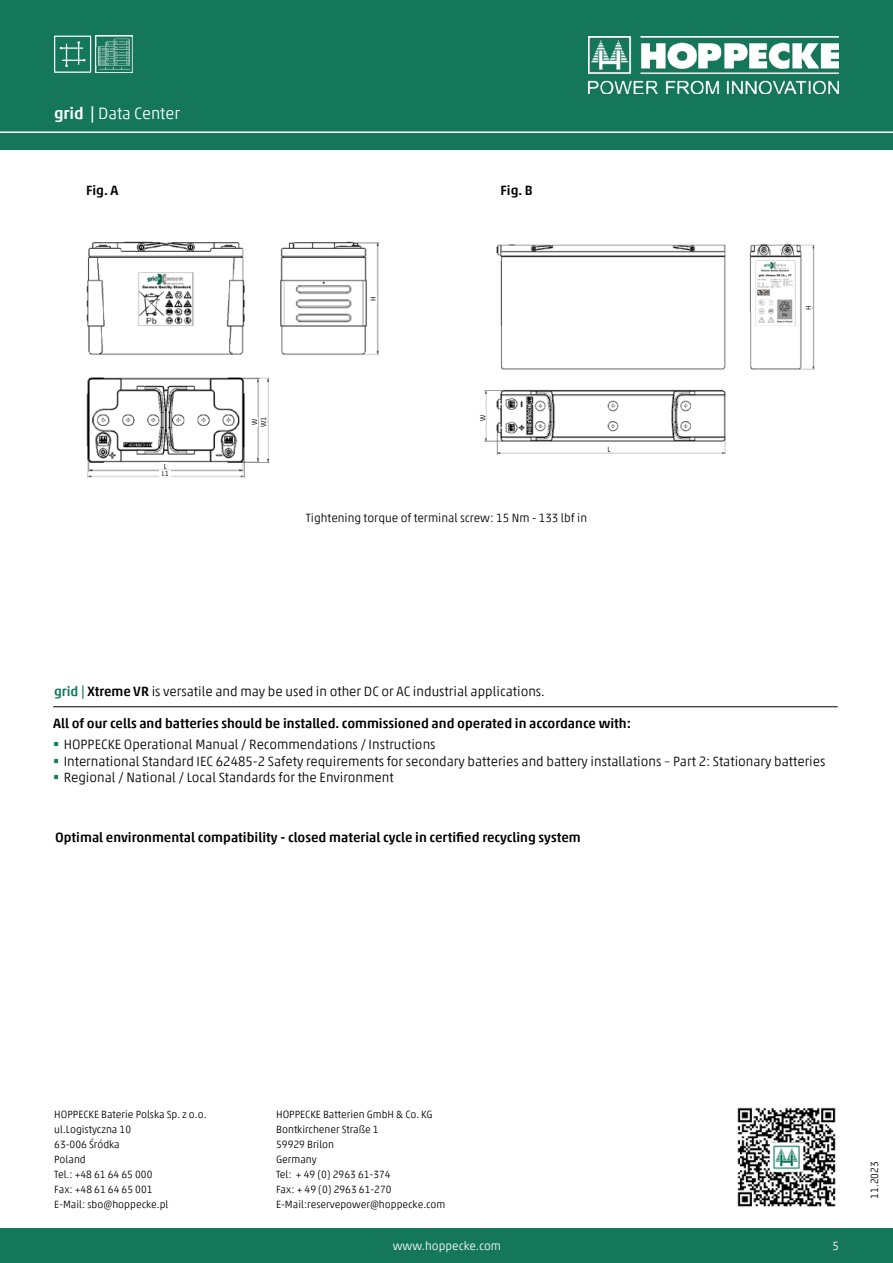
<style>
.page{position:relative;width:893px;height:1263px;background:#fff}
.page>*{position:absolute;margin:0;border:0;box-sizing:border-box;transform-origin:0 0}
.t1{font:300 16.5px "Akko Pro";color:#fff}
.t2{font:300 13.5px/16.5px "Akko Pro";color:#000}
.t3{font:500 13.5px "Akko Pro";color:#000}
.t4{font:300 12px "Akko Pro";color:#000}
.t5{font:300 12px "Akko Pro";color:#fff}
.t6{font:300 10.5px/15px "Akko Pro";color:#000}
.t7{font:300 7.5px/9.3px "Akko Pro";color:#000}
.s1{font-weight:500}
.s2{font-weight:500;color:#14775a}
</style>
<div class="page">
<div style="left:0;top:1229px;width:893px;height:34px;background:#14775a"></div>
<div style="left:0;top:0;width:893px;height:149px;background:#14775a"></div>
<hr style="left:0;top:131px;width:893px;height:2px;background:#fff">
<img style="left:589px;top:36px;width:250px;height:57px">
<div style="left:54px;top:36px;width:37px;height:37px;border:1px solid #fff"></div>
<svg style="left:60px;top:41px;width:25px;height:26px"></svg>
<img style="left:95px;top:36px;width:37px;height:37px">
<img style="left:86px;top:241px;width:294px;height:237px">
<img style="left:484px;top:242px;width:331px;height:213px">
<img style="left:737px;top:1107px;width:99px;height:100px">
<div style="left:251px;top:417px;width:7px;height:10px;background:#fff"></div>
<div style="left:261px;top:413px;width:6px;height:17px;background:#fff"></div>
<div style="left:162px;top:463px;width:7px;height:6px;background:#fff"></div>
<div style="left:160px;top:470px;width:11px;height:6px;background:#fff"></div>
<div style="left:370px;top:295px;width:7px;height:6px;background:#fff"></div>
<div style="left:480px;top:411px;width:5px;height:10px;background:#fff"></div>
<div style="left:608px;top:446px;width:11px;height:6px;background:#fff"></div>
<svg style="left:806px;top:306px;width:6px;height:4px"></svg>
<img style="left:755px;top:260px;width:39px;height:65px">
<hr style="left:53px;top:706px;width:785px;height:1px;background:#000">
<p class="t1" style="left:54px;top:103px;width:127px"><span class="s1">grid |</span> Data Center</p>
<p class="t3" style="left:86px;top:182px;width:34px">Fig. A</p>
<p class="t3" style="left:501px;top:182px;width:34px">Fig. B</p>
<p class="t7" style="left:162px;top:462px;width:9px;line-height:7.1px">L<br>L1</p>
<p class="t7" style="left:368px;top:301px;width:6px;rotate:-90deg">H</p>
<p class="t7" style="left:250px;top:427px;width:12px;rotate:-90deg">W<br>W1</p>
<p class="t7" style="left:478px;top:421px;width:8px;rotate:-90deg">W</p>
<p class="t7" style="left:608px;top:445px;width:4px">L</p>
<p class="t4" style="left:306px;top:510px;width:283px">Tightening torque of terminal screw: 15 Nm - 133 lbf in</p>
<p class="t2" style="left:54px;top:682px;width:492px"><span class="s2">grid |</span> <span class="s1">Xtreme VR</span> is versatile and may be used in other DC or AC industrial applications.</p>
<p class="t7" style="left:804px;top:310px;width:6px;rotate:-90deg">H</p>
<p class="t3" style="left:53px;top:715px;width:579px">All of our cells and batteries should be installed. commissioned and operated in accordance with:</p>
<p class="t2" style="left:64px;top:736px;width:763px">HOPPECKE Operational Manual / Recommendations / Instructions<br>International Standard IEC 62485-2 Safety requirements for secondary batteries and battery installations – Part 2: Stationary batteries<br>Regional / National / Local Standards for the Environment</p>
<p class="t3" style="left:55px;top:829px;width:527px">Optimal environmental compatibility - closed material cycle in certified recycling system</p>
<p class="t6" style="left:54px;top:1106px;width:154px">HOPPECKE Baterie Polska Sp. z o.o. ul.Logistyczna 10<br>63-006 Śródka<br>Poland<br>Tel.: +48 61 64 65 000<br>Fax: +48 61 64 65 001<br>E-Mail: sbo@hoppecke.pl</p>
<p class="t6" style="left:276px;top:1106px;width:171px">HOPPECKE Batterien GmbH &amp; Co. KG<br>Bontkirchener Straße 1<br>59929 Brilon<br>Germany<br>Tel: + 49 (0) 2963 61-374<br>Fax: + 49 (0) 2963 61-270<br>E-Mail:reservepower@hoppecke.com</p>
<p class="t5" style="left:393px;top:1238px;width:110px">www.hoppecke.com</p>
<p class="t5" style="left:832px;top:1238px;width:8px">5</p>
<p class="t6" style="left:867px;top:1199px;width:39px;rotate:-90deg">11.2023</p>
</div>
